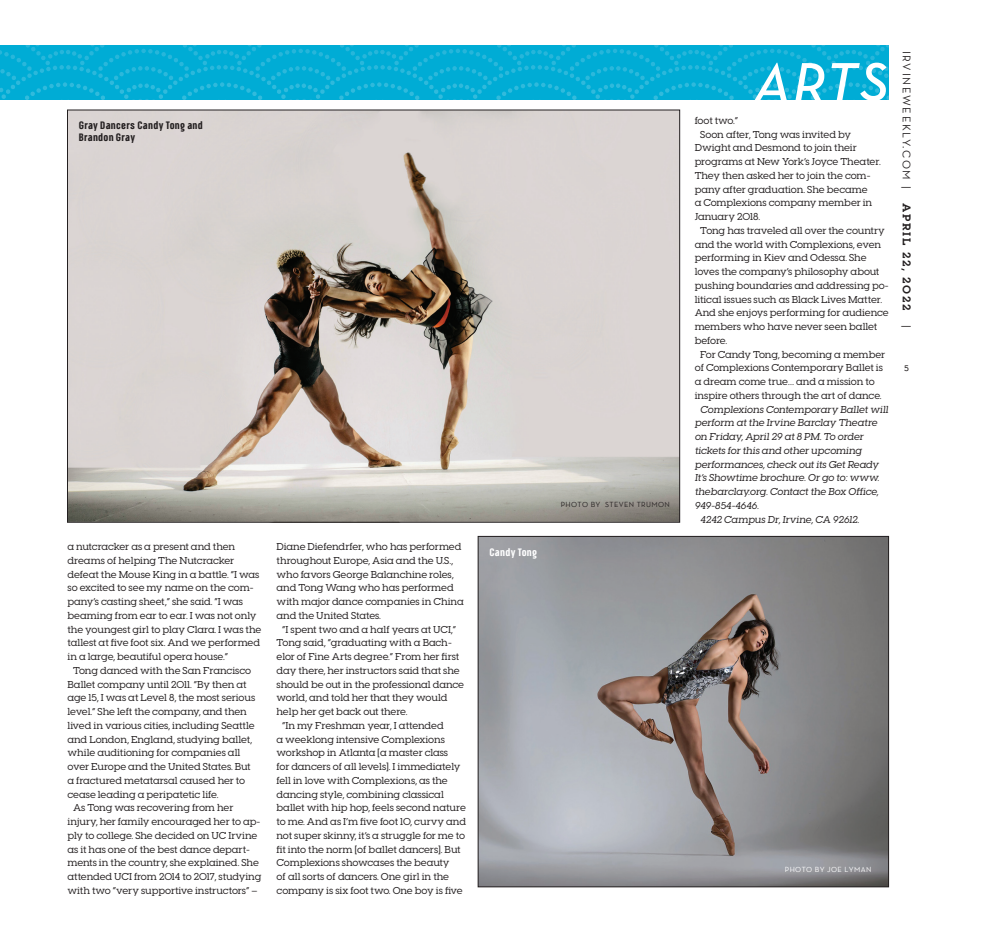
<style>
.page{position:relative;width:990px;height:945px;background:#fff}
.page>*{position:absolute;margin:0;border:0;box-sizing:border-box;transform-origin:0 0}
.t1{font:italic 600 55px "Neutraface Text TT";color:#fff}
.t2{font:11.25px "Neutraface Text TT";letter-spacing:.15em;color:#231f20}
.t3{font:700 11.25px "Visby Slab CF";letter-spacing:.15em;color:#231f20}
.t4{font:700 10.25px/11.5px "Coast";letter-spacing:.025em;color:#231f20}
.t5{font:700 10.25px "Coast";letter-spacing:.025em;color:#fff}
.t6{font:500 10px "Visby Slab CF";letter-spacing:-.015em;color:#231f20}
.t7{font:7.5px "Neutraface Text TT";letter-spacing:.05em;color:#231f20}
.t8{font:7.5px "Neutraface Text TT";letter-spacing:.05em;color:#fff}
</style>
<div class="page">
<svg style="left:0;top:45px;width:889px;height:55px;background:#06add5"></svg>
<img style="left:480px;top:538px;width:407px;height:347px">
<div style="left:478px;top:536px;width:411px;height:351px;border:1px solid #231f20"></div>
<img style="left:69px;top:112px;width:609px;height:408px">
<p class="t4" style="left:79px;top:120px;width:126px">Gray Dancers Candy Tong and<br>Brandon Gray</p>
<p class="t6" style="left:68px;top:540px;width:169px">a nutcracker as a present and then</p>
<p class="t6" style="left:68px;top:554px;width:168px">dreams of helping The Nutcracker</p>
<p class="t6" style="left:68px;top:568px;width:193px">defeat the Mouse King in a battle. “I was</p>
<p class="t6" style="left:68px;top:582px;width:188px">so excited to see my name on the com-</p>
<p class="t6" style="left:68px;top:595px;width:177px">pany’s casting sheet,” she said. “I was</p>
<p class="t6" style="left:68px;top:609px;width:190px">beaming from ear to ear. I was not only</p>
<p class="t6" style="left:68px;top:623px;width:195px">the youngest girl to play Clara. I was the</p>
<p class="t6" style="left:68px;top:637px;width:194px">tallest at five foot six. And we performed</p>
<p class="t6" style="left:68px;top:650px;width:162px">in a large, beautiful opera house.”</p>
<p class="t6" style="left:73px;top:664px;width:180px">Tong danced with the San Francisco</p>
<p class="t6" style="left:68px;top:678px;width:181px">Ballet company until 2011. “By then at</p>
<p class="t6" style="left:68px;top:692px;width:189px">age 15, I was at Level 8, the most serious</p>
<p class="t6" style="left:68px;top:705px;width:181px">level.” She left the company, and then</p>
<p class="t6" style="left:68px;top:719px;width:189px">lived in various cities, including Seattle</p>
<p class="t6" style="left:68px;top:733px;width:186px">and London, England, studying ballet,</p>
<p class="t6" style="left:68px;top:747px;width:175px">while auditioning for companies all</p>
<p class="t6" style="left:68px;top:760px;width:185px">over Europe and the United States. But</p>
<p class="t6" style="left:68px;top:774px;width:179px">a fractured metatarsal caused her to</p>
<p class="t6" style="left:68px;top:788px;width:152px">cease leading a peripatetic life.</p>
<p class="t6" style="left:73px;top:802px;width:162px">As Tong was recovering from her</p>
<p class="t6" style="left:68px;top:815px;width:194px">injury, her family encouraged her to ap-</p>
<p class="t6" style="left:68px;top:829px;width:191px">ply to college. She decided on UC Irvine</p>
<p class="t6" style="left:68px;top:843px;width:184px">as it has one of the best dance depart-</p>
<p class="t6" style="left:68px;top:857px;width:193px">ments in the country, she explained. She</p>
<p class="t6" style="left:68px;top:870px;width:195px">attended UCI from 2014 to 2017, studying</p>
<p class="t6" style="left:68px;top:884px;width:192px">with two “very supportive instructors” –</p>
<p class="t6" style="left:277px;top:540px;width:186px">Diane Diefendrfer, who has performed</p>
<p class="t6" style="left:277px;top:554px;width:178px">throughout Europe, Asia and the U.S.,</p>
<p class="t6" style="left:277px;top:568px;width:179px">who favors George Balanchine roles,</p>
<p class="t6" style="left:277px;top:582px;width:179px">and Tong Wang who has performed</p>
<p class="t6" style="left:277px;top:595px;width:189px">with major dance companies in China</p>
<p class="t6" style="left:277px;top:609px;width:106px">and the United States.</p>
<p class="t6" style="left:282px;top:623px;width:176px">“I spent two and a half years at UCI,”</p>
<p class="t6" style="left:277px;top:637px;width:177px">Tong said, “graduating with a Bach-</p>
<p class="t6" style="left:277px;top:650px;width:184px">elor of Fine Arts degree.” From her first</p>
<p class="t6" style="left:277px;top:664px;width:185px">day there, her instructors said that she</p>
<p class="t6" style="left:277px;top:678px;width:189px">should be out in the professional dance</p>
<p class="t6" style="left:277px;top:692px;width:172px">world, and told her that they would</p>
<p class="t6" style="left:277px;top:705px;width:132px">help her get back out there.</p>
<p class="t6" style="left:282px;top:719px;width:163px">“In my Freshman year, I attended</p>
<p class="t6" style="left:277px;top:733px;width:170px">a weeklong intensive Complexions</p>
<p class="t6" style="left:277px;top:747px;width:173px">workshop in Atlanta [a master class</p>
<p class="t6" style="left:277px;top:760px;width:185px">for dancers of all levels]. I immediately</p>
<p class="t6" style="left:277px;top:774px;width:173px">fell in love with Complexions, as the</p>
<p class="t6" style="left:277px;top:788px;width:169px">dancing style, combining classical</p>
<p class="t6" style="left:277px;top:802px;width:191px">ballet with hip hop, feels second nature</p>
<p class="t6" style="left:277px;top:815px;width:191px">to me. And as I’m five foot 10, curvy and</p>
<p class="t6" style="left:277px;top:829px;width:190px">not super skinny, it’s a struggle for me to</p>
<p class="t6" style="left:277px;top:843px;width:185px">fit into the norm [of ballet dancers]. But</p>
<p class="t6" style="left:277px;top:857px;width:175px">Complexions showcases the beauty</p>
<p class="t6" style="left:277px;top:870px;width:174px">of all sorts of dancers. One girl in the</p>
<p class="t6" style="left:277px;top:884px;width:188px">company is six foot two. One boy is five</p>
<p class="t5" style="left:489px;top:546px;width:49px">Candy Tong</p>
<p class="t7" style="left:561px;top:500px;width:111px">PHOTO BY STEVEN TRUMON</p>
<h1 class="t1" style="left:755px;top:47px;width:135px">ARTS</h1>
<p class="t6" style="left:695px;top:114px;width:45px">foot two.”</p>
<p class="t6" style="left:700px;top:128px;width:152px">Soon after, Tong was invited by</p>
<p class="t6" style="left:695px;top:142px;width:164px">Dwight and Desmond to join their</p>
<p class="t6" style="left:695px;top:155px;width:188px">programs at New York’s Joyce Theater.</p>
<p class="t6" style="left:695px;top:169px;width:177px">They then asked her to join the com-</p>
<p class="t6" style="left:695px;top:183px;width:174px">pany after graduation. She became</p>
<p class="t6" style="left:695px;top:197px;width:179px">a Complexions company member in</p>
<p class="t6" style="left:695px;top:210px;width:67px">January 2018.</p>
<p class="t6" style="left:700px;top:224px;width:186px">Tong has traveled all over the country</p>
<p class="t6" style="left:695px;top:238px;width:188px">and the world with Complexions, even</p>
<p class="t6" style="left:695px;top:252px;width:173px">performing in Kiev and Odessa. She</p>
<p class="t6" style="left:695px;top:265px;width:186px">loves the company’s philosophy about</p>
<p class="t6" style="left:695px;top:279px;width:195px">pushing boundaries and addressing po-</p>
<p class="t6" style="left:695px;top:293px;width:189px">litical issues such as Black Lives Matter.</p>
<p class="t6" style="left:695px;top:307px;width:196px">And she enjoys performing for audience</p>
<p class="t6" style="left:695px;top:320px;width:184px">members who have never seen ballet</p>
<p class="t6" style="left:695px;top:334px;width:34px">before.</p>
<p class="t6" style="left:700px;top:348px;width:187px">For Candy Tong, becoming a member</p>
<p class="t6" style="left:695px;top:362px;width:190px">of Complexions Contemporary Ballet is</p>
<p class="t6" style="left:695px;top:375px;width:182px">a dream come true… and a mission to</p>
<p class="t6" style="left:695px;top:389px;width:188px">inspire others through the art of dance.</p>
<p class="t6" style="left:700px;top:403px;width:191px">Complexions Contemporary Ballet will</p>
<p class="t6" style="left:695px;top:417px;width:186px">perform at the Irvine Barclay Theatre</p>
<p class="t6" style="left:695px;top:430px;width:172px">on Friday,April 29 at 8 PM.To order</p>
<p class="t6" style="left:695px;top:444px;width:170px">tickets for this and other upcoming</p>
<p class="t6" style="left:695px;top:458px;width:187px">performances,check out its Get Ready</p>
<p class="t6" style="left:695px;top:472px;width:188px">It’s Showtime brochure.Or go to:www.</p>
<p class="t6" style="left:695px;top:485px;width:187px">thebarclay.org.Contact the Box Office,</p>
<p class="t6" style="left:695px;top:499px;width:67px">949-854-4646.</p>
<p class="t6" style="left:700px;top:513px;width:162px">4242 Campus Dr,Irvine,CA 92612.</p>
<p class="t2" style="left:914px;top:51px;width:139px;rotate:90deg">IRVINEWEEKLY.COM |</p>
<p class="t3" style="left:914px;top:203px;width:109px;rotate:90deg">APRIL 22, 2022</p>
<p class="t2" style="left:914px;top:325px;width:4px;rotate:90deg">|</p>
<p class="t2" style="left:904px;top:360px;width:6px">5</p>
<p class="t8" style="left:785px;top:865px;width:88px">PHOTO BY JOE LYMAN</p>
</div>
